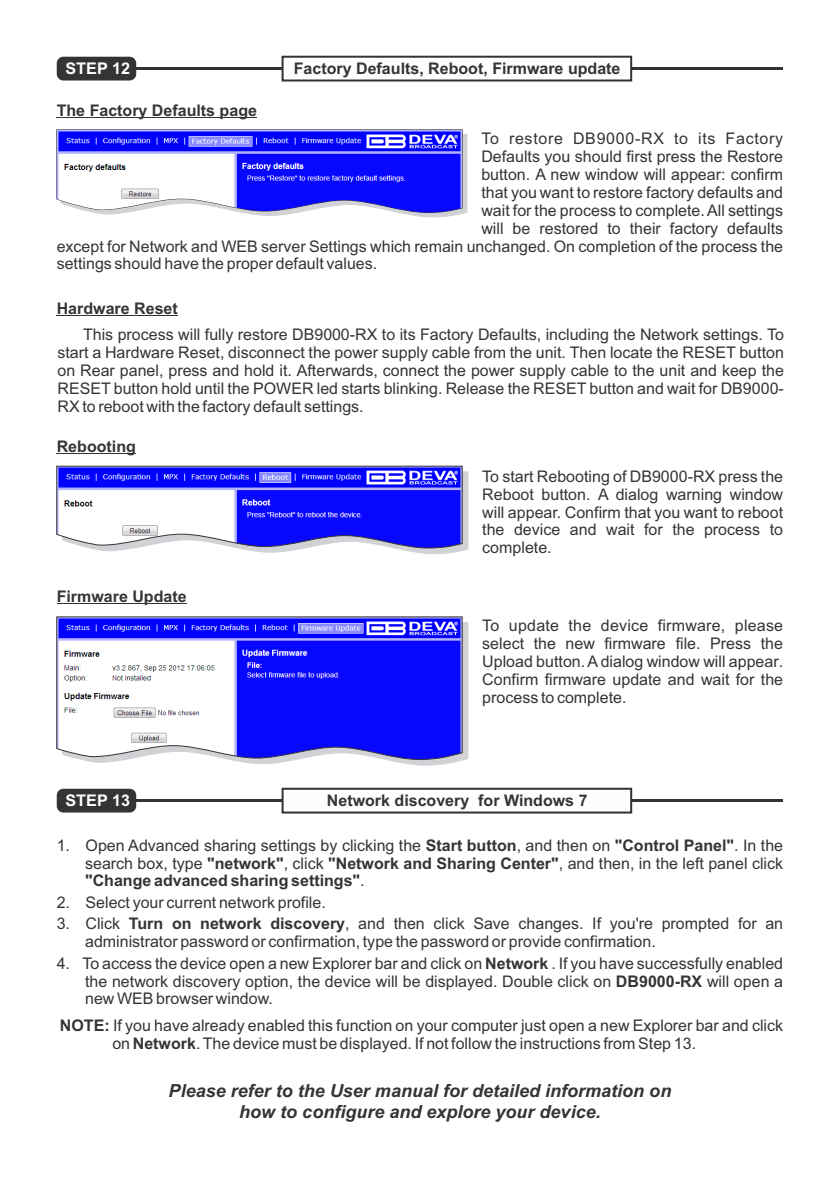
<style>
.page{position:relative;width:840px;height:1191px;background:#fff}
.page>*{position:absolute;margin:0;border:0;box-sizing:border-box;transform-origin:0 0}
.t1{font:italic 700 18px/20.2px "Arial";color:#353434;text-align:center}
.t2{font:16px/17.8px "Arial";color:#353434;text-align:justify}
.t3{font:700 16px "Arial";color:#353434}
.t4{font:16px "Arial";letter-spacing:.045em;color:#353434}
.t5{font:700 16px "Arial";color:#fefefe}
.s1{font-weight:700}
</style>
<div class="page">
<hr style="left:130px;top:799px;width:652px;height:3px;background:#353434">
<div style="left:57px;top:788px;width:79px;height:24px;background:#353434;border-radius:7px"></div>
<hr style="left:130px;top:67px;width:652px;height:3px;background:#353434">
<div style="left:57px;top:57px;width:79px;height:23px;background:#353434;border-radius:7px"></div>
<hr style="left:57px;top:315px;width:77px;height:1px;background:#353434">
<svg style="left:134px;top:315px;width:44px;height:1px"></svg>
<hr style="left:57px;top:117px;width:200px;height:1px;background:#353434">
<svg style="left:56px;top:129px;width:411px;height:89px"></svg>
<hr style="left:57px;top:453px;width:79px;height:1px;background:#353434">
<svg style="left:56px;top:465px;width:412px;height:89px"></svg>
<hr style="left:57px;top:603px;width:75px;height:1px;background:#353434">
<svg style="left:132px;top:603px;width:12px;height:1px"></svg>
<hr style="left:144px;top:603px;width:43px;height:1px;background:#353434">
<svg style="left:83px;top:622px;width:385px;height:144px"></svg>
<svg style="left:56px;top:616px;width:407px;height:144px"></svg>
<svg style="left:281px;top:787px;width:351px;height:27px"></svg>
<svg style="left:281px;top:55px;width:351px;height:27px"></svg>
<img style="left:57px;top:130px;width:405px;height:83px">
<p class="t5" style="left:65px;top:63px;width:66px">STEP 12</p>
<p class="t3" style="left:294px;top:62px;width:328px">Factory Defaults, Reboot, Firmware update</p>
<p class="t3" style="left:57px;top:104px;width:202px">The Factory Defaults page</p>
<p class="t4" style="left:481px;top:133px;width:303px">To restore DB9000-RX to its Factory</p>
<p class="t2" style="left:481px;top:149px;width:303px">Defaults you should first press the Restore</p>
<p class="t2" style="left:481px;top:167px;width:303px">button. A new window will appear: confirm</p>
<p class="t2" style="left:481px;top:185px;width:303px">that you want to restore factory defaults and</p>
<p class="t2" style="left:481px;top:203px;width:303px">wait for the process to complete. All settings</p>
<p class="t2" style="left:481px;top:221px;width:303px">will be restored to their factory defaults</p>
<p class="t2" style="left:57px;top:238px;width:727px">except for Network and WEB server Settings which remain unchanged. On completion of the process the</p>
<p class="t2" style="left:57px;top:256px;width:322px">settings should have the proper default values.</p>
<p class="t3" style="left:57px;top:302px;width:122px">Hardware Reset</p>
<p class="t2" style="left:57px;top:327px;width:727px;text-indent:26px">This process will fully restore DB9000-RX to its Factory Defaults, including the Network settings. To start a Hardware Reset, disconnect the power supply cable from the unit. Then locate the RESET button on Rear panel, press and hold it. Afterwards, connect the power supply cable to the unit and keep the RESET button hold until the POWER led starts blinking. Release the RESET button and wait for DB9000- RX to reboot with the factory default settings.</p>
<p class="t3" style="left:57px;top:440px;width:81px">Rebooting</p>
<p class="t3" style="left:57px;top:590px;width:131px">Firmware Update</p>
<p class="t2" style="left:482px;top:469px;width:302px">To start Rebooting of DB9000-RX press the Reboot button. A dialog warning window will appear. Confirm that you want to reboot the device and wait for the process to complete.</p>
<p class="t2" style="left:482px;top:618px;width:302px">To update the device firmware, please select the new firmware file. Press the Upload button. Adialog window will appear.<br>Confirm firmware update and wait for the process to complete.</p>
<p class="t5" style="left:65px;top:794px;width:66px">STEP 13</p>
<p class="t3" style="left:327px;top:794px;width:262px">Network discovery for Windows 7</p>
<p class="t2" style="left:85px;top:837px;width:699px;text-indent:-28px">1. Open Advanced sharing settings by clicking the <span class="s1">Start button</span>, and then on <span class="s1">"Control Panel"</span>. In the search box, type <span class="s1">"network"</span>, click <span class="s1">"Network and Sharing Center"</span>, and then, in the left panel click <span class="s1">"Change advanced sharing settings"</span>.</p>
<p class="t2" style="left:57px;top:894px;width:270px">2. Select your current network profile.</p>
<p class="t2" style="left:85px;top:916px;width:699px;text-indent:-28px">3. Click <span class="s1">Turn on network discovery</span>, and then click Save changes. If you're prompted for an administrator password or confirmation, type the password or provide confirmation.</p>
<p class="t2" style="left:85px;top:955px;width:699px;text-indent:-28px">4. To access the device open a new Explorer bar and click on <span class="s1">Network</span> . If you have successfully enabled the network discovery option, the device will be displayed. Double click on <span class="s1">DB9000-RX</span> will open a new WEB browser window.</p>
<p class="t2" style="left:112px;top:1018px;width:672px;text-indent:-52px"><span class="s1">NOTE:</span> If you have already enabled this function on your computer just open a new Explorer bar and click on <span class="s1">Network</span>. The device must be displayed. If not follow the instructions from Step 13.</p>
<p class="t1" style="left:168px;top:1082px;width:504px">Please refer to the User manual for detailed information on how to configure and explore your device.</p>
</div>
